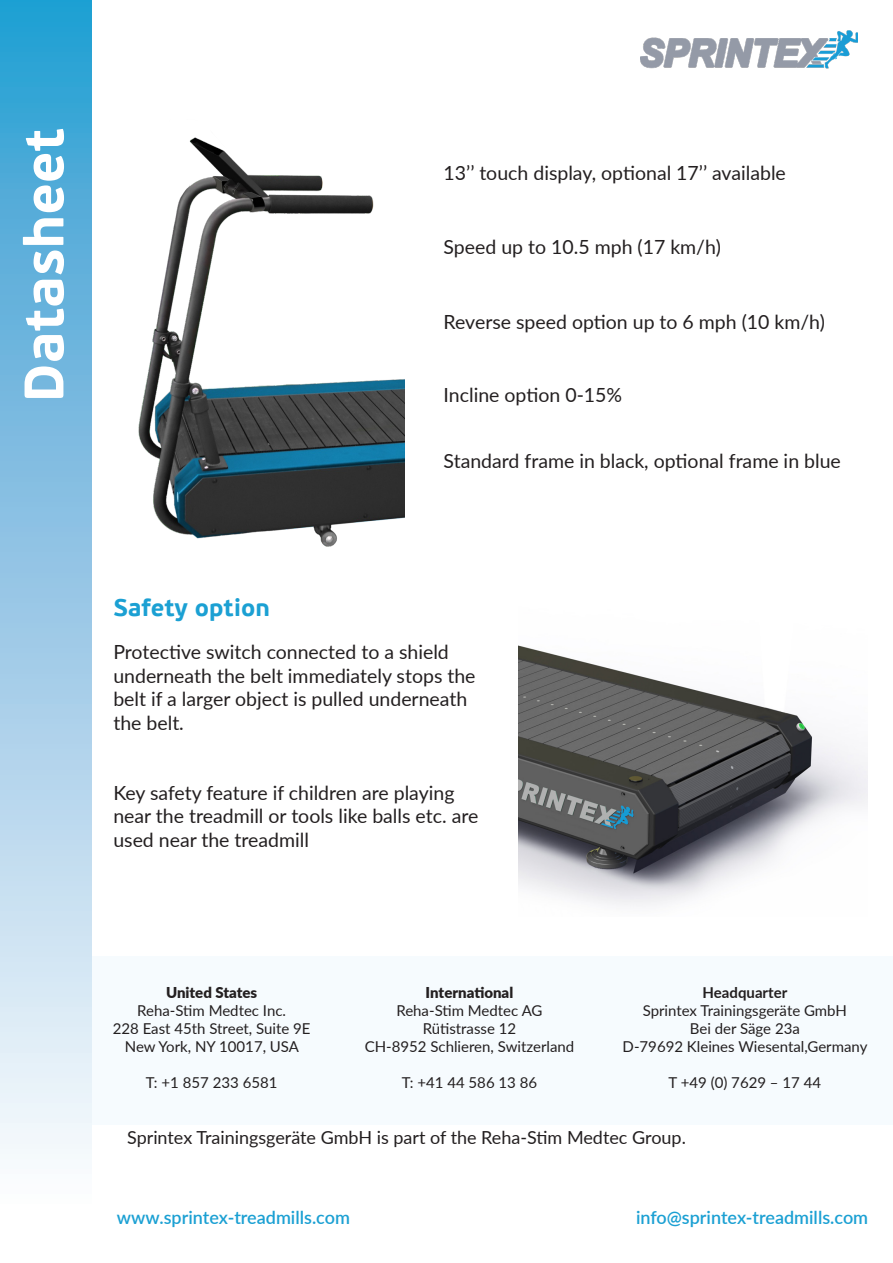
<style>
.page{position:relative;width:893px;height:1263px;background:#fff}
.page>*{position:absolute;margin:0;border:0;box-sizing:border-box;transform-origin:0 0}
.t1{font:700 55.5px "PF Beau Sans Pro";color:#fff}
.t2{font:700 24px "PF Beau Sans Pro";color:#1ba0d3}
.t3{font:19.5px/23.4px "Lato";color:#231f20}
.t4{font:18px "Lato";color:#231f20}
.t5{font:600 18px "Lato";color:#1ba0d3}
.t6{font:15px "Lato";color:#231f20}
.t7{font:900 15px "Lato";color:#231f20}
.t8{font:700 15px "Lato";color:#231f20}
</style>
<div class="page">
<svg style="left:0;top:0;width:92px;height:1154px;background:#91c7e5"></svg>
<img style="left:641px;top:30px;width:217px;height:39px">
<div style="left:92px;top:956px;width:801px;height:168px;background:#f6fbfe"></div>
<img style="left:138px;top:137px;width:266px;height:410px">
<img style="left:519px;top:645px;width:348px;height:261px">
<p class="t1" style="left:10px;top:402px;width:275px;rotate:-90deg">Datasheet</p>
<p class="t3" style="left:444px;top:160px;width:344px">13’’ touch display, optional 17’’ available</p>
<p class="t3" style="left:444px;top:235px;width:279px">Speed up to 10.5 mph (17 km/h)</p>
<p class="t3" style="left:444px;top:309px;width:383px">Reverse speed option up to 6 mph (10 km/h)</p>
<p class="t3" style="left:444px;top:382px;width:180px">Incline option 0-15%</p>
<p class="t3" style="left:444px;top:449px;width:399px">Standard frame in black, optional frame in blue</p>
<p class="t2" style="left:113px;top:593px;width:158px">Safety option</p>
<p class="t3" style="left:113px;top:640px;width:364px">Protective switch connected to a shield underneath the belt immediately stops the belt if a larger object is pulled underneath the belt.</p>
<p class="t3" style="left:113px;top:780px;width:366px">Key safety feature if children are playing near the treadmill or tools like balls etc. are used near the treadmill</p>
<p class="t7" style="left:166px;top:982px;width:93px">United States</p>
<p class="t6" style="left:137px;top:1000px;width:150px">Reha-Stim Medtec Inc.</p>
<p class="t6" style="left:113px;top:1018px;width:199px">228 East 45th Street, Suite 9E</p>
<p class="t6" style="left:125px;top:1036px;width:176px">New York, NY 10017, USA</p>
<p class="t6" style="left:146px;top:1072px;width:133px">T: +1 857 233 6581</p>
<p class="t7" style="left:426px;top:982px;width:89px">International</p>
<p class="t6" style="left:396px;top:1000px;width:148px">Reha-Stim Medtec AG</p>
<p class="t6" style="left:423px;top:1018px;width:95px">Rütistrasse 12</p>
<p class="t6" style="left:365px;top:1036px;width:211px">CH-8952 Schlieren, Switzerland</p>
<p class="t6" style="left:402px;top:1072px;width:137px">T: +41 44 586 13 86</p>
<p class="t8" style="left:703px;top:982px;width:86px">Headquarter</p>
<p class="t6" style="left:643px;top:1000px;width:206px">Sprintex Trainingsgeräte GmbH</p>
<p class="t6" style="left:690px;top:1018px;width:112px">Bei der Säge 23a</p>
<p class="t6" style="left:623px;top:1036px;width:246px">D-79692 Kleines Wiesental,Germany</p>
<p class="t6" style="left:669px;top:1072px;width:154px">T +49 (0) 7629 – 17 44</p>
<p class="t4" style="left:127px;top:1124px;width:560px">Sprintex Trainingsgeräte GmbH is part of the Reha-Stim Medtec Group.</p>
<p class="t5" style="left:117px;top:1205px;width:235px">www.sprintex-treadmills.com</p>
<p class="t5" style="left:636px;top:1205px;width:234px">info@sprintex-treadmills.com</p>
</div>
